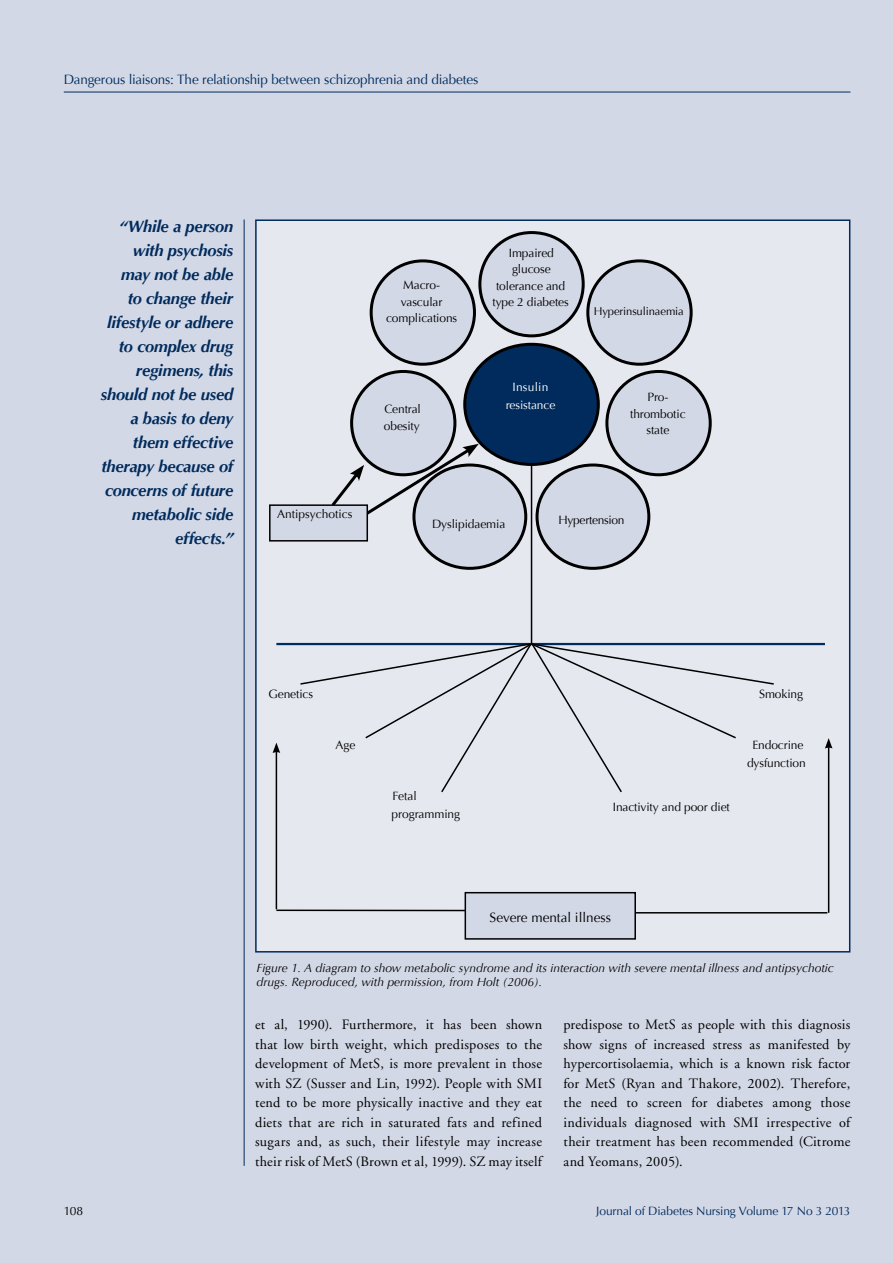
<style>
.page{position:relative;width:893px;height:1263px;background:#d3d8e6}
.page>*{position:absolute;margin:0;border:0;box-sizing:border-box;transform-origin:0 0}
.t1{font:italic 700 16.5px/24px "Optima";letter-spacing:-.015em;color:#002b5c;text-align:right}
.t2{font:14.25px/19.5px "Adobe Garamond";letter-spacing:.015em;color:#000;text-align:justify}
.t3{font:13.5px "Optima";letter-spacing:-.015em;color:#002b5c}
.t4{font:13.5px "Optima";color:#000}
.t5{font:12px/16.5px "Optima";letter-spacing:-.01em;color:#000;text-align:center}
.t6{font:italic 12px/14.4px "Optima";color:#000}
.t7{font:12px "Optima";letter-spacing:-.015em;color:#002b5c}
.t8{font:12px/18px "Optima";letter-spacing:-.01em;color:#fff;text-align:center}
.t9{font:11.25px "Optima";letter-spacing:-.01em;color:#000}
</style>
<div class="page">
<hr style="left:64px;top:92px;width:786px;height:1px;background:#002b5c">
<hr style="left:244px;top:219px;width:1px;height:947px;background:#002b5c">
<div style="left:255px;top:219px;width:595px;height:733px;background:#e6e8f0;border:2px solid #002b5c"></div>
<div style="left:480px;top:233px;width:103px;height:103px;background:#d3d8e6;border-radius:50%"></div>
<div style="left:478px;top:231px;width:107px;height:106px;border:3px solid #000;border-radius:50%"></div>
<div style="left:414px;top:465px;width:112px;height:103px;background:#d3d8e6;border-radius:50%"></div>
<div style="left:412px;top:463px;width:115px;height:107px;border:3px solid #000;border-radius:50%"></div>
<div style="left:537px;top:465px;width:112px;height:103px;background:#d3d8e6;border-radius:50%"></div>
<div style="left:535px;top:463px;width:115px;height:107px;border:3px solid #000;border-radius:50%"></div>
<div style="left:607px;top:371px;width:103px;height:104px;background:#d3d8e6;border-radius:50%"></div>
<div style="left:605px;top:370px;width:107px;height:106px;border:3px solid #000;border-radius:50%"></div>
<div style="left:371px;top:261px;width:103px;height:103px;background:#d3d8e6;border-radius:50%"></div>
<div style="left:370px;top:259px;width:106px;height:107px;border:3px solid #000;border-radius:50%"></div>
<div style="left:588px;top:261px;width:103px;height:103px;background:#d3d8e6;border-radius:50%"></div>
<div style="left:586px;top:259px;width:107px;height:107px;border:3px solid #000;border-radius:50%"></div>
<div style="left:352px;top:371px;width:103px;height:104px;background:#d3d8e6;border-radius:50%"></div>
<div style="left:350px;top:370px;width:106px;height:106px;border:3px solid #000;border-radius:50%"></div>
<div style="left:465px;top:344px;width:133px;height:120px;background:#002b5c;border-radius:50%"></div>
<div style="left:463px;top:343px;width:137px;height:123px;border:3px solid #000;border-radius:50%"></div>
<hr style="left:276px;top:643px;width:549px;height:2px;background:#002b5c">
<hr style="left:531px;top:465px;width:1px;height:179px;background:#000">
<svg style="left:299px;top:642px;width:476px;height:151px"></svg>
<hr style="left:636px;top:912px;width:191px;height:1px;background:#000">
<hr style="left:828px;top:746px;width:1px;height:167px;background:#000">
<svg style="left:825px;top:738px;width:7px;height:11px"></svg>
<svg style="left:331px;top:444px;width:148px;height:78px"></svg>
<hr style="left:276px;top:909px;width:205px;height:2px;background:#000">
<div style="left:270px;top:505px;width:97px;height:36px;background:#d3d8e6"></div>
<div style="left:269px;top:504px;width:99px;height:37px;border:2px solid #000"></div>
<hr style="left:276px;top:751px;width:1px;height:158px;background:#000">
<svg style="left:273px;top:743px;width:7px;height:10px"></svg>
<div style="left:465px;top:893px;width:170px;height:46px;background:#d3d8e6"></div>
<div style="left:465px;top:892px;width:171px;height:48px;border:2px solid #000"></div>
<p class="t3" style="left:64px;top:71px;width:416px">Dangerous liaisons: The relationship between schizophrenia and diabetes</p>
<p class="t1" style="left:101px;top:214px;width:134px">“While a person with psychosis may not be able<br>to change their lifestyle or adhere to complex drug regimens, this should not be used a basis to deny them effective therapy because of concerns of future metabolic side effects.”</p>
<p class="t5" style="left:277px;top:505px;width:77px">Antipsychotics</p>
<p class="t5" style="left:386px;top:277px;width:73px">Macro&shy;vascular complications</p>
<p class="t5" style="left:384px;top:401px;width:38px;text-align:left">Central obesity</p>
<p class="t5" style="left:492px;top:245px;width:78px">Impaired glucose tolerance and type 2 diabetes</p>
<p class="t8" style="left:506px;top:378px;width:51px">Insulin resistance</p>
<p class="t9" style="left:594px;top:305px;width:92px">Hyperinsulinaemia</p>
<p class="t5" style="left:630px;top:389px;width:57px">Pro&shy;thrombotic state</p>
<p class="t5" style="left:432px;top:515px;width:75px">Dyslipidaemia</p>
<p class="t5" style="left:559px;top:512px;width:68px">Hypertension</p>
<p class="t5" style="left:269px;top:686px;width:46px">Genetics</p>
<p class="t5" style="left:336px;top:737px;width:21px">Age</p>
<p class="t5" style="left:391px;top:787px;width:70px;line-height:18px;text-align:left">Fetal programming</p>
<p class="t5" style="left:613px;top:799px;width:119px">Inactivity and poor diet</p>
<p class="t5" style="left:759px;top:686px;width:45px">Smoking</p>
<p class="t5" style="left:747px;top:736px;width:60px;line-height:18px">Endocrine dysfunction</p>
<p class="t4" style="left:490px;top:909px;width:123px">Severe mental illness</p>
<p class="t6" style="left:257px;top:960px;width:579px">Figure 1. A diagram to show metabolic syndrome and its interaction with severe mental illness and antipsychotic drugs. Reproduced, with permission, from Holt (2006).</p>
<p class="t2" style="left:255px;top:1015px;width:289px">et al, 1990). Furthermore, it has been shown that low birth weight, which predisposes to the development of MetS, is more prevalent in those with SZ (Susser and Lin, 1992). People with SMI tend to be more physically inactive and they eat diets that are rich in saturated fats and refined sugars and, as such, their lifestyle may increase their risk of MetS (Brown et al, 1999). SZ may itself</p>
<p class="t2" style="left:563px;top:1015px;width:288px">predispose to MetS as people with this diagnosis show signs of increased stress as manifested by hypercortisolaemia, which is a known risk factor for MetS (Ryan and Thakore, 2002). Therefore, the need to screen for diabetes among those individuals diagnosed with SMI irrespective of their treatment has been recommended (Citrome and Yeomans, 2005).</p>
<p class="t5" style="left:64px;top:1203px;width:21px">108</p>
<p class="t7" style="left:596px;top:1204px;width:256px">Journal of Diabetes Nursing Volume 17 No 3 2013</p>
</div>
